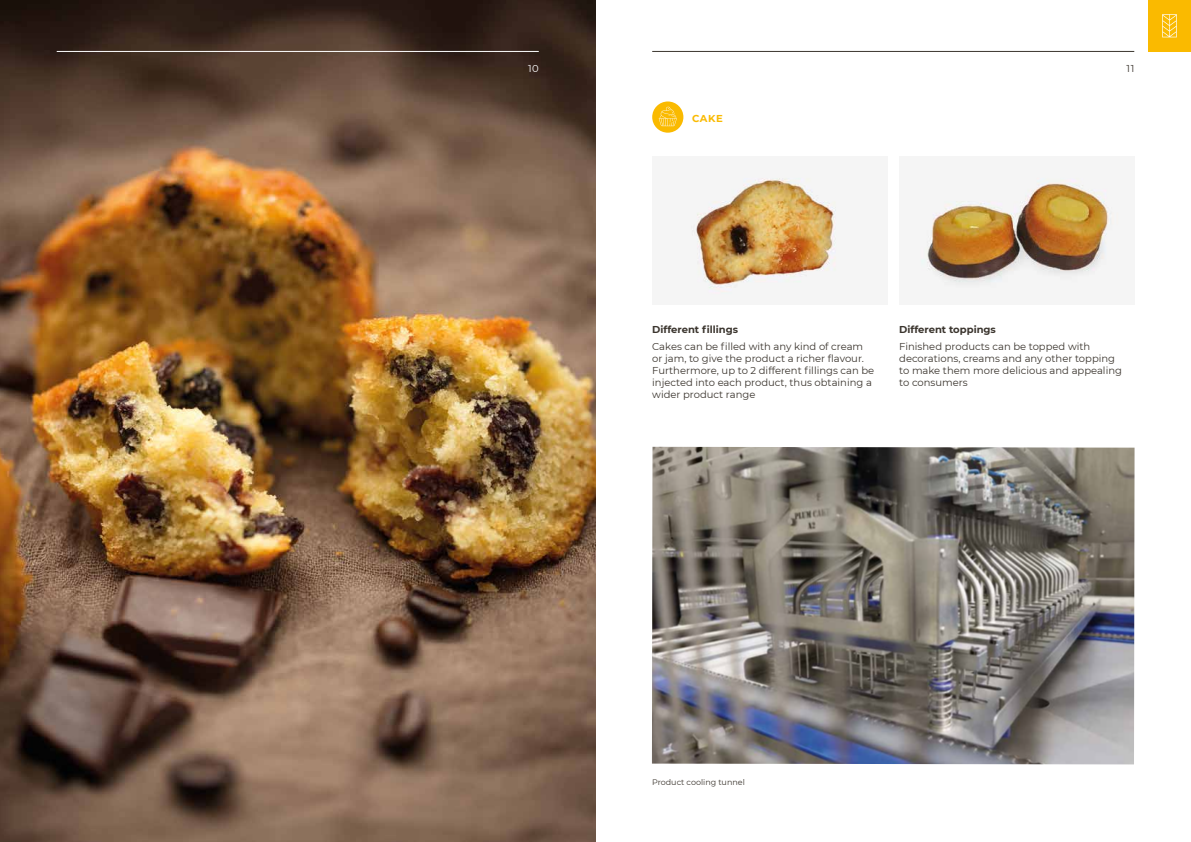
<style>
.page{position:relative;width:1191px;height:842px;background:#fff}
.page>*{position:absolute;margin:0;border:0;box-sizing:border-box;transform-origin:0 0}
.t1{font:10px/12px "Montserrat";color:#3b352e}
.t2{font:700 10px "Montserrat";color:#3b352e}
.t3{font:700 10px "Montserrat";color:#faba00}
.t4{font:10px "Montserrat";color:#fff}
.t5{font:8px "Montserrat";color:#3b352e}
</style>
<div class="page">
<img style="left:0;top:0;width:595px;height:842px">
<hr style="left:57px;top:51px;width:482px;height:1px;background:#fff">
<div style="left:652px;top:101px;width:31px;height:32px;background:#faba00;border-radius:50%"></div>
<svg style="left:659px;top:107px;width:18px;height:19px"></svg>
<img style="left:920px;top:177px;width:199px;height:111px">
<img style="left:691px;top:177px;width:146px;height:118px">
<hr style="left:652px;top:51px;width:482px;height:1px;background:#3b352e">
<div style="left:1148px;top:0;width:43px;height:52px;background:#faba00"></div>
<svg style="left:1162px;top:14px;width:14px;height:23px"></svg>
<img style="left:652px;top:447px;width:482px;height:317px">
<p class="t4" style="left:528px;top:62px;width:12px">10</p>
<p class="t3" style="left:692px;top:111px;width:32px">CAKE</p>
<p class="t1" style="left:1126px;top:63px;width:9px">11</p>
<p class="t2" style="left:652px;top:322px;width:87px">Different fillings</p>
<p class="t1" style="left:652px;top:340px;width:224px">Cakes can be filled with any kind of cream or jam, to give the product a richer flavour.<br>Furthermore, up to 2 different fillings can be injected into each product, thus obtaining a wider product range</p>
<p class="t2" style="left:899px;top:322px;width:98px">Different toppings</p>
<p class="t1" style="left:899px;top:340px;width:224px">Finished products can be topped with decorations, creams and any other topping to make them more delicious and appealing to consumers</p>
<p class="t5" style="left:652px;top:777px;width:94px">Product cooling tunnel</p>
</div>
